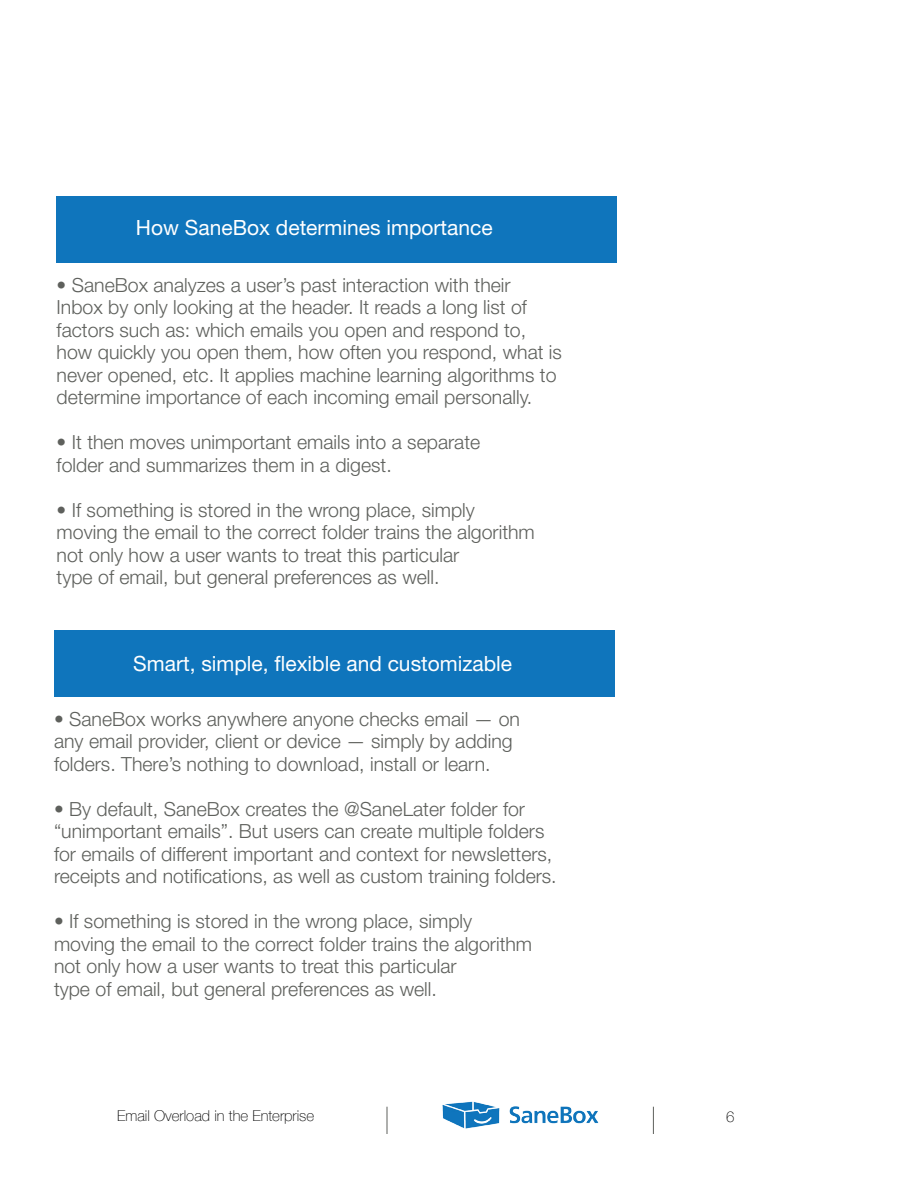
<style>
.page{position:relative;width:918px;height:1188px;background:#fff}
.page>*{position:absolute;margin:0;border:0;box-sizing:border-box;transform-origin:0 0}
.t1{font:21px "Helvetica Neue LT Std";color:#fff}
.t2{font:300 19.5px/22.5px "Helvetica Neue LT Std";color:#5e605c}
.t3{font:100 15px "Helvetica Neue";color:#000}
</style>
<div class="page">
<img style="left:442px;top:1101px;width:157px;height:28px">
<svg style="left:387px;top:1107px;width:1px;height:27px"></svg>
<svg style="left:653px;top:1107px;width:1px;height:27px"></svg>
<div style="left:57px;top:196px;width:560px;height:67px;background:#0f75bc"></div>
<div style="left:54px;top:630px;width:561px;height:67px;background:#0f75bc"></div>
<p class="t1" style="left:136px;top:215px;width:358px">How SaneBox determines importance</p>
<p class="t2" style="left:57px;top:273px;width:507px">• SaneBox analyzes a user’s past interaction with their<br>Inbox by only looking at the header. It reads a long list of factors such as: which emails you open and respond to, how quickly you open them, how often you respond, what is never opened, etc. It applies machine learning algorithms to determine importance of each incoming email personally.</p>
<p class="t2" style="left:57px;top:431px;width:425px">• It then moves unimportant emails into a separate folder and summarizes them in a digest.</p>
<p class="t2" style="left:57px;top:498px;width:480px">• If something is stored in the wrong place, simply moving the email to the correct folder trains the algorithm not only how a user wants to treat this particular<br>type of email, but general preferences as well.</p>
<p class="t1" style="left:133px;top:651px;width:380px">Smart, simple, flexible and customizable</p>
<p class="t2" style="left:54px;top:707px;width:468px">• SaneBox works anywhere anyone checks email — on any email provider, client or device — simply by adding folders. There’s nothing to download, install or learn.</p>
<p class="t2" style="left:54px;top:797px;width:504px">• By default, SaneBox creates the @SaneLater folder for “unimportant emails”. But users can create multiple folders for emails of different important and context for newsletters, receipts and notifications, as well as custom training folders.</p>
<p class="t2" style="left:54px;top:910px;width:480px">• If something is stored in the wrong place, simply moving the email to the correct folder trains the algorithm not only how a user wants to treat this particular<br>type of email, but general preferences as well.</p>
<p class="t3" style="left:117px;top:1105px;width:199px">Email Overload in the Enterprise</p>
<p class="t3" style="left:726px;top:1105px;width:10px">6</p>
</div>
